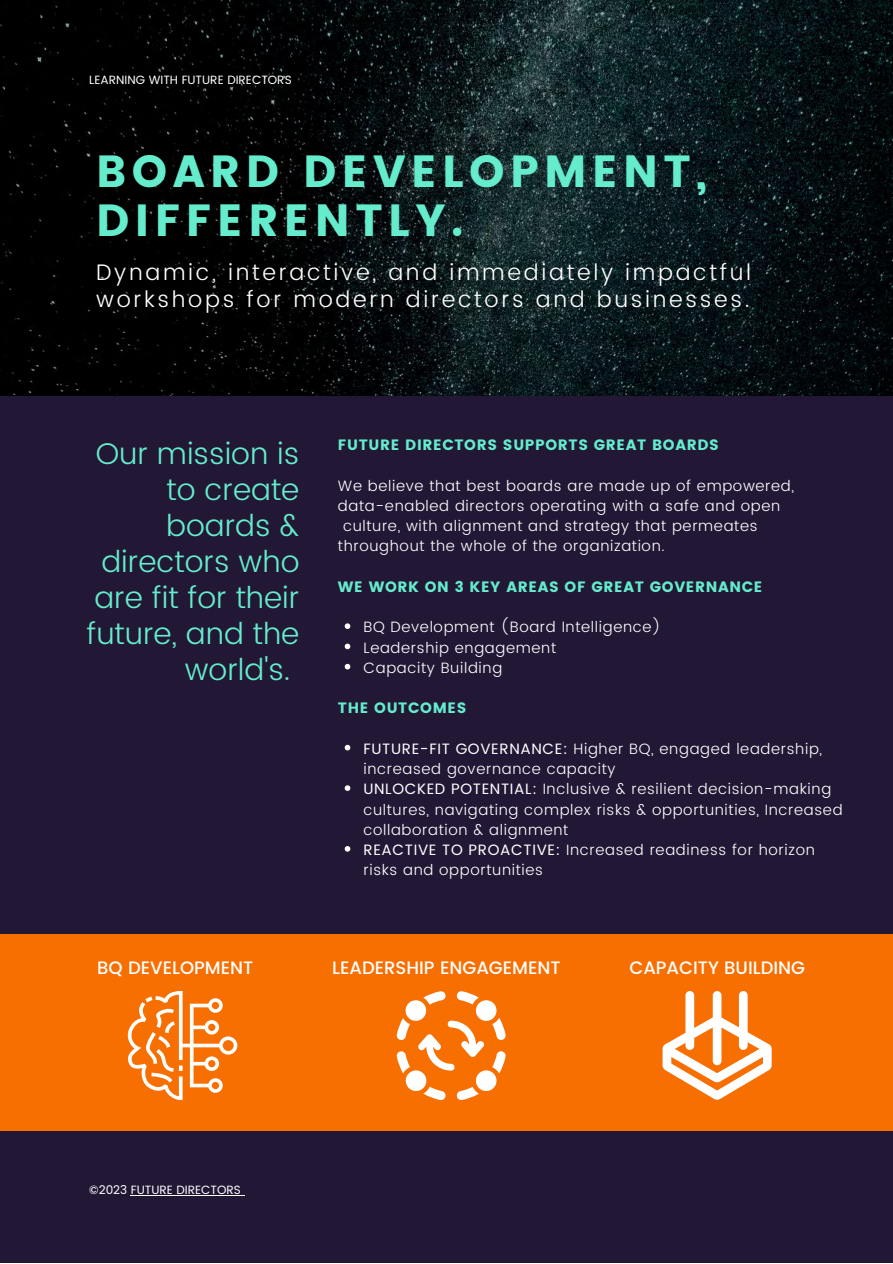
<style>
.page{position:relative;width:893px;height:1264px;background:#fff}
.page>*{position:absolute;margin:0;border:0;box-sizing:border-box;transform-origin:0 0}
.t1{font:45px/49.5px "Poppins";letter-spacing:.12em;color:#65eccc}
.t2{font:300 30px/36px "Poppins";color:#65eccc;text-align:right}
.t3{font:300 22.5px/27px "Poppins";letter-spacing:.12em;color:#fff}
.t4{font:500 18px "Poppins";color:#fff}
.t5{font:300 15px/20.2px "Poppins";letter-spacing:.045em;color:#fff}
.t6{font:15px "Poppins";letter-spacing:.045em;color:#65eccc}
.t7{font:12px "Poppins";color:#fff}
.s1{font-weight:400}
</style>
<div class="page">
<div style="left:0;top:0;width:892px;height:1262px;background:#221836"></div>
<img style="left:0;top:0;width:892px;height:396px">
<svg style="left:344px;top:623px;width:6px;height:6px"></svg>
<svg style="left:344px;top:643px;width:6px;height:6px"></svg>
<svg style="left:344px;top:664px;width:6px;height:5px"></svg>
<svg style="left:344px;top:744px;width:6px;height:6px"></svg>
<svg style="left:344px;top:785px;width:6px;height:6px"></svg>
<svg style="left:344px;top:846px;width:6px;height:5px"></svg>
<div style="left:0;top:934px;width:892px;height:196px;background:#f86f01"></div>
<svg style="left:127px;top:991px;width:110px;height:109px"></svg>
<svg style="left:396px;top:991px;width:109px;height:109px"></svg>
<svg style="left:662px;top:991px;width:109px;height:108px"></svg>
<hr style="left:131px;top:1194px;width:110px;height:1px;background:#fff">
<p class="t7" style="left:89px;top:73px;width:204px">LEARNING WITH FUTURE DIRECTORS</p>
<p class="t1" style="left:96px;top:147px;width:612px">BOARD DEVELOPMENT,<br>DIFFERENTLY.</p>
<p class="t3" style="left:96px;top:258px;width:656px">Dynamic, interactive, and immediately impactful workshops for modern directors and businesses.</p>
<p class="t2" style="left:86px;top:435px;width:214px">Our mission is to create boards &amp; directors who are fit for their future, and the world's.</p>
<p class="t6" style="left:338px;top:436px;width:382px">FUTURE DIRECTORS SUPPORTS GREAT BOARDS</p>
<p class="t5" style="left:338px;top:475px;width:457px">We believe that best boards are made up of empowered,</p>
<p class="t5" style="left:338px;top:495px;width:444px">data-enabled directors operating with a safe and open</p>
<p class="t5" style="left:343px;top:516px;width:416px">culture, with alignment and strategy that permeates</p>
<p class="t5" style="left:338px;top:536px;width:328px">throughout the whole of the organization.</p>
<p class="t6" style="left:338px;top:578px;width:426px">WE WORK ON 3 KEY AREAS OF GREAT GOVERNANCE</p>
<p class="t5" style="left:363px;top:617px;width:299px">BQ Development (Board Intelligence)</p>
<p class="t5" style="left:363px;top:637px;width:194px">Leadership engagement</p>
<p class="t5" style="left:363px;top:657px;width:140px">Capacity Building</p>
<p class="t6" style="left:338px;top:699px;width:130px">THE OUTCOMES</p>
<p class="t5" style="left:363px;top:738px;width:460px"><span class="s1">FUTURE-FIT GOVERNANCE:</span> Higher BQ, engaged leadership, increased governance capacity</p>
<p class="t5" style="left:363px;top:779px;width:480px"><span class="s1">UNLOCKED POTENTIAL:</span> Inclusive &amp; resilient decision-making cultures, navigating complex risks &amp; opportunities, Increased collaboration &amp; alignment</p>
<p class="t5" style="left:363px;top:839px;width:453px"><span class="s1">REACTIVE TO PROACTIVE:</span> Increased readiness for horizon risks and opportunities</p>
<p class="t4" style="left:97px;top:956px;width:158px">BQ DEVELOPMENT</p>
<p class="t4" style="left:332px;top:956px;width:230px">LEADERSHIP ENGAGEMENT</p>
<p class="t4" style="left:629px;top:956px;width:177px">CAPACITY BUILDING</p>
<p class="t7" style="left:89px;top:1182px;width:153px">©2023 FUTURE DIRECTORS</p>
</div>
